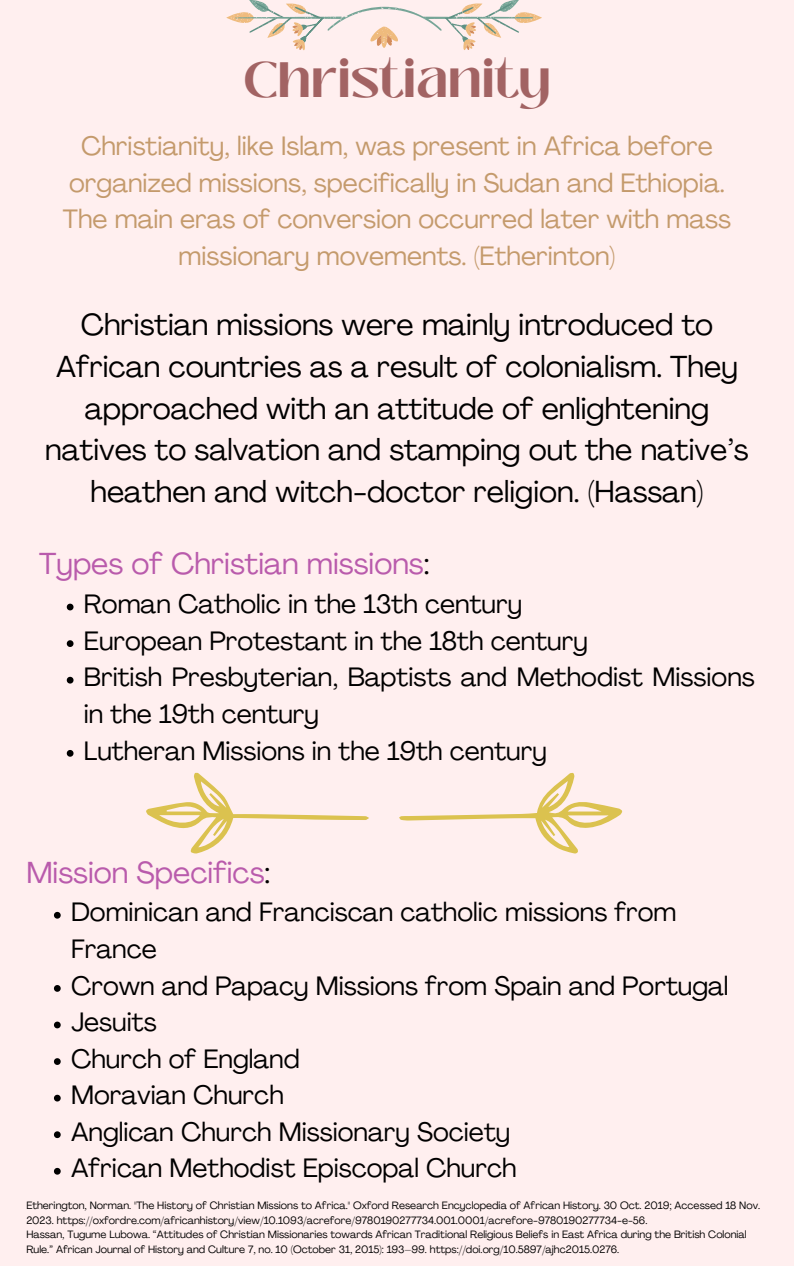
<style>
.page{position:relative;width:794px;height:1266px;background:#fff}
.page>*{position:absolute;margin:0;border:0;box-sizing:border-box;transform-origin:0 0}
.t1{font:700 49.5px "Black Mango";color:#a26363}
.t2{font:30px/41.6px "Agrandir";color:#000;text-align:center}
.t3{font:30px "Agrandir";color:#b95bac}
.t4{font:26.25px/36.6px "Agrandir";color:#000}
.t5{font:26.25px/36.6px "Agrandir";color:#c49a6c;text-align:center}
.t6{font:10.5px/14.6px "Agrandir";color:#000}
.s1{color:#000}
</style>
<div class="page">
<div style="left:0;top:0;width:793px;height:1266px;background:#ffefef"></div>
<svg style="left:67px;top:603px;width:6px;height:7px"></svg>
<svg style="left:67px;top:640px;width:6px;height:7px"></svg>
<svg style="left:67px;top:677px;width:6px;height:6px"></svg>
<svg style="left:67px;top:750px;width:6px;height:6px"></svg>
<svg style="left:399px;top:772px;width:223px;height:82px"></svg>
<svg style="left:146px;top:772px;width:223px;height:81px"></svg>
<svg style="left:226px;top:0;width:315px;height:50px"></svg>
<svg style="left:54px;top:912px;width:7px;height:6px"></svg>
<svg style="left:54px;top:985px;width:7px;height:6px"></svg>
<svg style="left:54px;top:1021px;width:7px;height:7px"></svg>
<svg style="left:54px;top:1058px;width:7px;height:7px"></svg>
<svg style="left:54px;top:1094px;width:7px;height:7px"></svg>
<svg style="left:54px;top:1131px;width:7px;height:7px"></svg>
<svg style="left:54px;top:1168px;width:7px;height:6px"></svg>
<p class="t1" style="left:243px;top:43px;width:308px">Christianity</p>
<p class="t5" style="left:69px;top:130px;width:656px">Christianity, like Islam, was present in Africa before organized missions, specifically in Sudan and Ethiopia.</p>
<p class="t5" style="left:63px;top:203px;width:669px">The main eras of conversion occurred later with mass missionary movements. (Etherinton)</p>
<p class="t2" style="left:45px;top:307px;width:704px">Christian missions were mainly introduced to African countries as a result of colonialism. They approached with an attitude of enlightening natives to salvation and stamping out the native’s heathen and witch-doctor religion. (Hassan)</p>
<p class="t3" style="left:39px;top:552px;width:391px">Types of Christian missions<span class="s1">:</span></p>
<p class="t4" style="left:84px;top:588px;width:439px">Roman Catholic in the 13th century</p>
<p class="t4" style="left:84px;top:625px;width:505px">European Protestant in the 18th century</p>
<p class="t4" style="left:84px;top:661px;width:672px">British Presbyterian, Baptists and Methodist Missions in the 19th century</p>
<p class="t4" style="left:84px;top:734px;width:464px">Lutheran Missions in the 19th century</p>
<p class="t3" style="left:26px;top:860px;width:245px">Mission Specifics<span class="s1">:</span></p>
<p class="t4" style="left:71px;top:896px;width:606px">Dominican and Franciscan catholic missions from<br>France</p>
<p class="t4" style="left:71px;top:969px;width:658px">Crown and Papacy Missions from Spain and Portugal</p>
<p class="t4" style="left:71px;top:1006px;width:87px">Jesuits</p>
<p class="t4" style="left:71px;top:1043px;width:230px">Church of England</p>
<p class="t4" style="left:71px;top:1079px;width:214px">Moravian Church</p>
<p class="t4" style="left:71px;top:1116px;width:440px">Anglican Church Missionary Society</p>
<p class="t4" style="left:71px;top:1152px;width:447px">African Methodist Episcopal Church</p>
<p class="t6" style="left:26px;top:1199px;width:735px">Etherington, Norman. "The History of Christian Missions to Africa." Oxford Research Encyclopedia of African History. 30 Oct. 2019; Accessed 18 Nov.<br>2023. https://oxfordre.com/africanhistory/view/10.1093/acrefore/9780190277734.001.0001/acrefore-9780190277734-e-56.</p>
<p class="t6" style="left:26px;top:1228px;width:721px">Hassan, Tugume Lubowa. “Attitudes of Christian Missionaries towards African Traditional Religious Beliefs in East Africa during the British Colonial<br>Rule.” African Journal of History and Culture 7, no. 10 (October 31, 2015): 193–99. https://doi.org/10.5897/ajhc2015.0276.</p>
</div>
